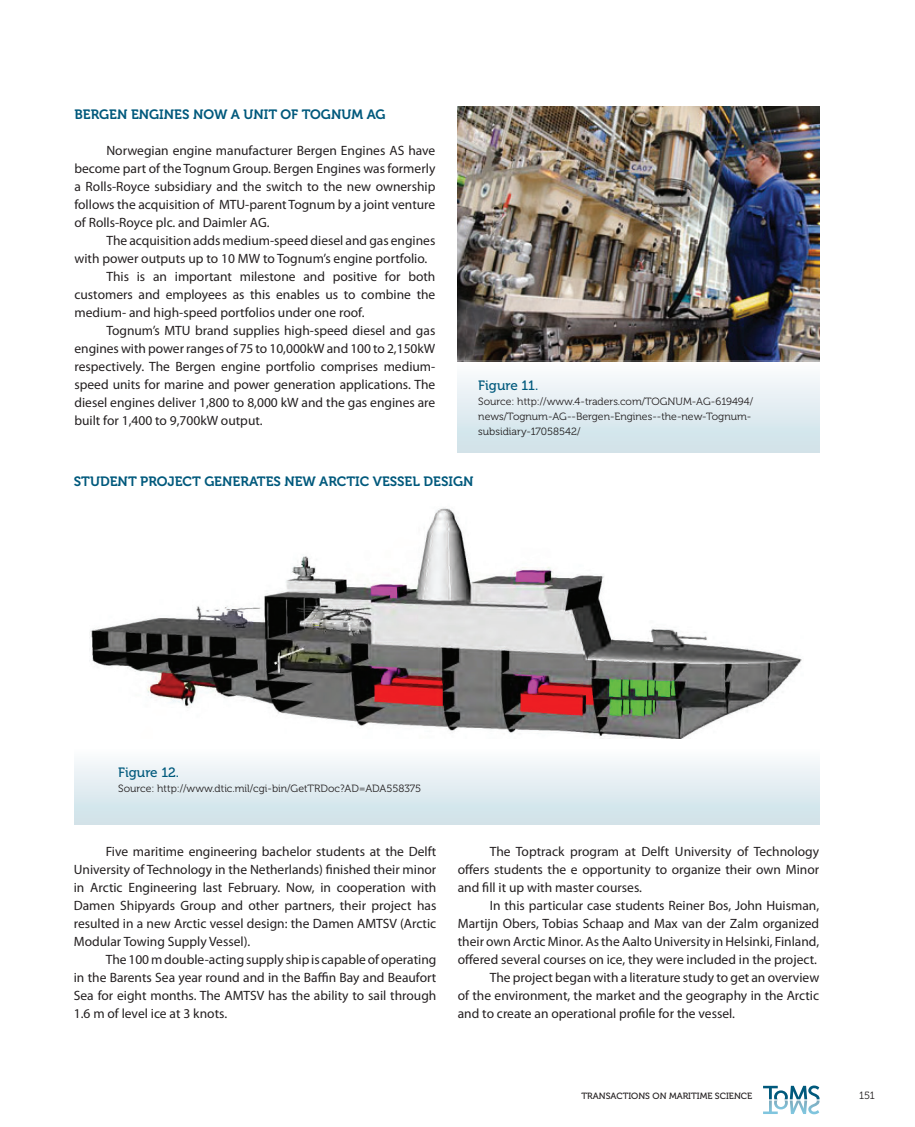
<style>
.page{position:relative;width:915px;height:1127px;background:#fff}
.page>*{position:absolute;margin:0;border:0;box-sizing:border-box;transform-origin:0 0}
.Body_text{font:13.5px/18px "Myriad Pro";color:#231f20;text-align:justify}
.t1{font:13.5px "Museo 700";color:#00597c}
.Figure{font:13.5px "Museo 500";color:#00597c}
.Figure-2{font:10.5px/15px "Museo 300";color:#231f20}
.t2{font:9px "Museo 500";color:#231f20}
</style>
<div class="page">
<svg style="left:763px;top:1085px;width:56px;height:29px"></svg>
<img style="left:457px;top:106px;width:361px;height:254px">
<img style="left:89px;top:508px;width:713px;height:231px">
<div style="left:457px;top:360px;width:361px;height:93px;background:linear-gradient(to bottom,#fdfdfe,#cce0e7)"></div>
<div style="left:74px;top:747px;width:745px;height:77px;background:linear-gradient(to bottom,#fdfdfe,#cce0e8)"></div>
<p class="t1" style="left:74px;top:107px;width:312px">BERGEN ENGINES NOW A UNIT OF TOGNUM AG</p>
<p class="Body_text" style="left:74px;top:142px;width:362px;text-indent:32px">Norwegian engine manufacturer Bergen Engines AS have become part of the Tognum Group. Bergen Engines was formerly a Rolls-Royce subsidiary and the switch to the new ownership follows the acquisition of MTU-parent Tognum by a joint venture of Rolls-Royce plc. and Daimler AG.</p>
<p class="Body_text" style="left:74px;top:232px;width:362px;text-indent:32px">The acquisition adds medium-speed diesel and gas engines with power outputs up to 10 MW to Tognum’s engine portfolio.</p>
<p class="Body_text" style="left:74px;top:268px;width:362px;text-indent:32px">This is an important milestone and positive for both customers and employees as this enables us to combine the medium- and high-speed portfolios under one roof.</p>
<p class="Body_text" style="left:74px;top:322px;width:362px;text-indent:32px">Tognum’s MTU brand supplies high-speed diesel and gas engines with power ranges of 75 to 10,000kW and 100 to 2,150kW respectively. The Bergen engine portfolio comprises medium&shy;speed units for marine and power generation applications. The diesel engines deliver 1,800 to 8,000 kW and the gas engines are built for 1,400 to 9,700kW output.</p>
<p class="Figure" style="left:478px;top:378px;width:61px">Figure 11.</p>
<p class="Figure-2" style="left:478px;top:394px;width:276px">Source: http://www.4-traders.com/TOGNUM-AG-619494/ news/Tognum-AG--Bergen-Engines--the-new-Tognum&shy;subsidiary-17058542/</p>
<p class="t1" style="left:74px;top:474px;width:401px">STUDENT PROJECT GENERATES NEW ARCTIC VESSEL DESIGN</p>
<p class="Figure" style="left:118px;top:765px;width:62px">Figure 12.</p>
<p class="Figure-2" style="left:118px;top:781px;width:304px">Source: http://www.dtic.mil/cgi-bin/GetTRDoc?AD=ADA558375</p>
<p class="Body_text" style="left:74px;top:843px;width:364px;text-indent:32px">Five maritime engineering bachelor students at the Delft University of Technology in the Netherlands) finished their minor in Arctic Engineering last February. Now, in cooperation with Damen Shipyards Group and other partners, their project has resulted in a new Arctic vessel design: the Damen AMTSV (Arctic Modular Towing Supply Vessel).</p>
<p class="Body_text" style="left:74px;top:951px;width:364px;text-indent:32px">The 100 m double-acting supply ship is capable of operating in the Barents Sea year round and in the Baffin Bay and Beaufort Sea for eight months. The AMTSV has the ability to sail through 1.6 m of level ice at 3 knots.</p>
<p class="Body_text" style="left:457px;top:843px;width:363px;text-indent:32px">The Toptrack program at Delft University of Technology offers students the e opportunity to organize their own Minor and fill it up with master courses.</p>
<p class="Body_text" style="left:457px;top:897px;width:363px;text-indent:32px">In this particular case students Reiner Bos, John Huisman, Martijn Obers, Tobias Schaap and Max van der Zalm organized their own Arctic Minor. As the Aalto University in Helsinki, Finland, offered several courses on ice, they were included in the project.</p>
<p class="Body_text" style="left:457px;top:969px;width:363px;text-indent:32px">The project began with a literature study to get an overview of the environment, the market and the geography in the Arctic and to create an operational profile for the vessel.</p>
<p class="t2" style="left:581px;top:1091px;width:172px">TRANSACTIONS ON MARITIME SCIENCE</p>
<p class="Figure-2" style="left:859px;top:1088px;width:17px">151</p>
</div>
